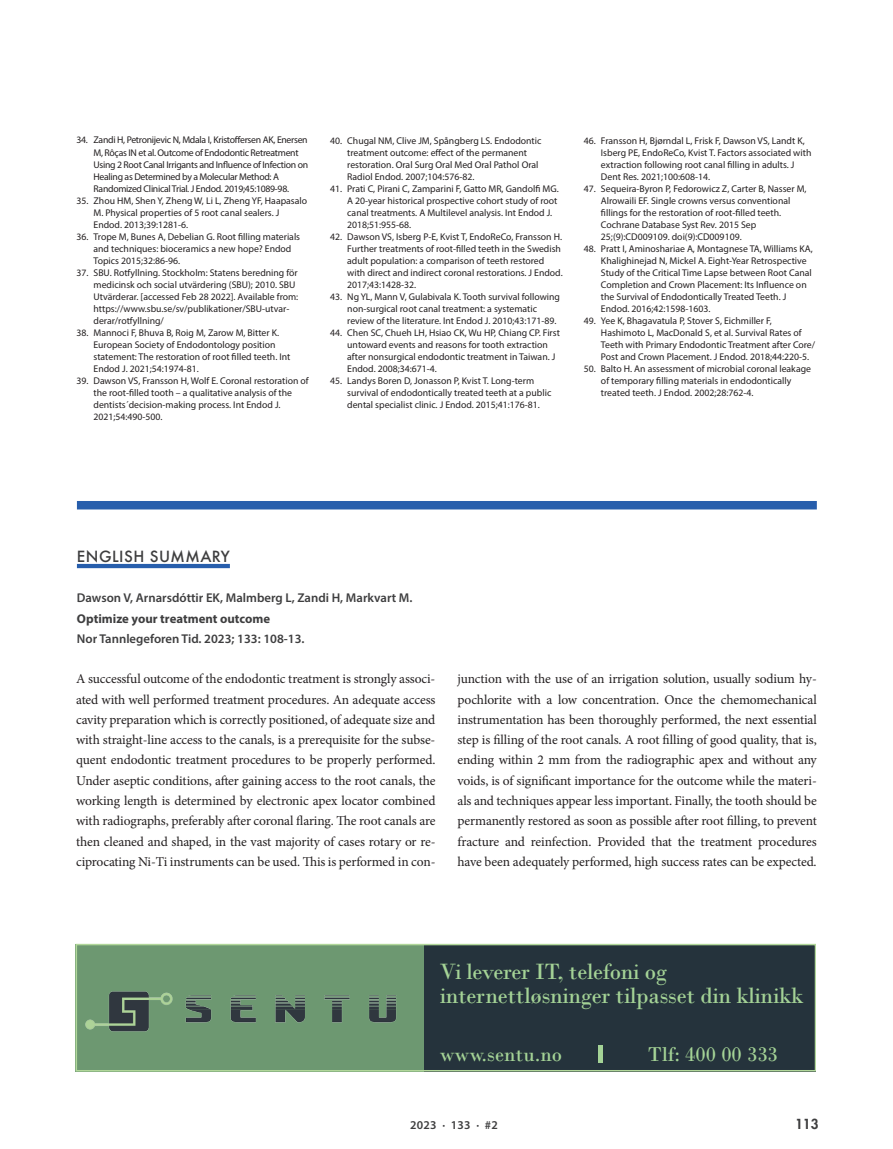
<style>
.page{position:relative;width:893px;height:1149px;background:#fff}
.page>*{position:absolute;margin:0;border:0;box-sizing:border-box;transform-origin:0 0}
.t1{font:23.25px/24px "Bodoni";letter-spacing:-.01em;color:#a4d396}
.t2{font:21px "Bodoni";color:#a4d396}
.t3{font:500 15px "Futura";letter-spacing:.03em;color:#3e3e3f}
.t4{font:13.5px/20.2px "Minion Pro";letter-spacing:-.01em;color:#231f20;text-align:justify}
.t5{font:800 13.5px "Futura Std";color:#3e3e3f}
.t6{font:600 12.75px "Myriad Pro";color:#3e3e3f}
.t7{font:700 12.75px "Myriad Pro";color:#3e3e3f}
.t8{font:600 12px "Myriad Pro";letter-spacing:.02em;color:#3e3e3f}
.t9{font:9.75px/12px "Myriad Pro";color:#231f20}
.t10{font:9.75px/12px "Myriad Pro";letter-spacing:-.03em;color:#231f20}
</style>
<div class="page">
<div style="left:77px;top:563px;width:153px;height:5px;background:#275eac"></div>
<div style="left:77px;top:501px;width:740px;height:8px;background:#275eac"></div>
<div style="left:424px;top:943px;width:391px;height:128px;background:#25333c"></div>
<div style="left:76px;top:943px;width:739px;height:128px;border:2px solid #b1d79a"></div>
<div style="left:598px;top:1044px;width:5px;height:17px;background:#a4d396"></div>
<img style="left:76px;top:943px;width:343px;height:128px">
<p class="t10" style="left:94px;top:134px;width:216px;text-indent:-17px">34. Zandi H, Petronijevic N, Mdala I, Kristoffersen AK, Enersen M, Rôças IN et al. Outcome of Endodontic Retreatment Using 2 Root Canal Irrigants and Influence of Infection on Healing as Determined by a Molecular Method: A Randomized Clinical Trial. J Endod. 2019;45:1089-98.</p>
<p class="t9" style="left:94px;top:194px;width:215px;text-indent:-17px">35. Zhou HM, Shen Y, Zheng W, Li L, Zheng YF, Haapasalo<br>M. Physical properties of 5 root canal sealers. J<br>Endod. 2013;39:1281-6.</p>
<p class="t9" style="left:94px;top:230px;width:208px;text-indent:-17px">36. Trope M, Bunes A, Debelian G. Root filling materials and techniques: bioceramics a new hope? Endod<br>Topics 2015;32:86-96.</p>
<p class="t9" style="left:94px;top:266px;width:206px;text-indent:-17px">37. SBU. Rotfyllning. Stockholm: Statens beredning för medicinsk och social utvärdering (SBU); 2010. SBU Utvärderar. [accessed Feb 28 2022]. Available from: https://www.sbu.se/sv/publikationer/SBU-utvar&shy;derar/rotfyllning/</p>
<p class="t9" style="left:94px;top:326px;width:198px;text-indent:-17px">38. Mannoci F, Bhuva B, Roig M, Zarow M, Bitter K.<br>European Society of Endodontology position statement: The restoration of root filled teeth. Int Endod J. 2021;54:1974-81.</p>
<p class="t9" style="left:94px;top:374px;width:217px;text-indent:-17px">39. Dawson VS, Fransson H, Wolf E. Coronal restoration of the root-filled tooth – a qualitative analysis of the dentists´decision-making process. Int Endod J.<br>2021;54:490-500.</p>
<p class="t9" style="left:347px;top:134px;width:196px;text-indent:-17px">40. Chugal NM, Clive JM, Spångberg LS. Endodontic treatment outcome: effect of the permanent restoration. Oral Surg Oral Med Oral Pathol Oral Radiol Endod. 2007;104:576-82.</p>
<p class="t9" style="left:347px;top:182px;width:213px;text-indent:-17px">41. Prati C, Pirani C, Zamparini F, Gatto MR, Gandolfi MG.<br>A 20-year historical prospective cohort study of root canal treatments. A Multilevel analysis. Int Endod J.<br>2018;51:955-68.</p>
<p class="t9" style="left:347px;top:230px;width:217px;text-indent:-17px">42. Dawson VS, Isberg P-E, Kvist T, EndoReCo, Fransson H.<br>Further treatments of root-filled teeth in the Swedish adult population: a comparison of teeth restored with direct and indirect coronal restorations. J Endod.<br>2017;43:1428-32.</p>
<p class="t9" style="left:347px;top:290px;width:214px;text-indent:-17px">43. Ng YL, Mann V, Gulabivala K. Tooth survival following non-surgical root canal treatment: a systematic review of the literature. Int Endod J. 2010;43:171-89.</p>
<p class="t9" style="left:347px;top:326px;width:214px;text-indent:-17px">44. Chen SC, Chueh LH, Hsiao CK, Wu HP, Chiang CP. First untoward events and reasons for tooth extraction after nonsurgical endodontic treatment in Taiwan. J Endod. 2008;34:671-4.</p>
<p class="t9" style="left:347px;top:374px;width:206px;text-indent:-17px">45. Landys Boren D, Jonasson P, Kvist T. Long-term survival of endodontically treated teeth at a public dental specialist clinic. J Endod. 2015;41:176-81.</p>
<p class="t9" style="left:601px;top:134px;width:212px;text-indent:-17px">46. Fransson H, Bjørndal L, Frisk F, Dawson VS, Landt K, Isberg PE, EndoReCo, Kvist T. Factors associated with extraction following root canal filling in adults. J Dent Res. 2021;100:608-14.</p>
<p class="t9" style="left:601px;top:182px;width:207px;text-indent:-17px">47. Sequeira-Byron P, Fedorowicz Z, Carter B, Nasser M, Alrowaili EF. Single crowns versus conventional fillings for the restoration of root-filled teeth.<br>Cochrane Database Syst Rev. 2015 Sep 25;(9):CD009109. doi(9):CD009109.</p>
<p class="t9" style="left:601px;top:242px;width:213px;text-indent:-17px">48. Pratt I, Aminoshariae A, Montagnese TA, Williams KA, Khalighinejad N, Mickel A. Eight-Year Retrospective Study of the Critical Time Lapse between Root Canal Completion and Crown Placement: Its Influence on the Survival of Endodontically Treated Teeth. J Endod. 2016;42:1598-1603.</p>
<p class="t9" style="left:601px;top:314px;width:216px;text-indent:-17px">49. Yee K, Bhagavatula P, Stover S, Eichmiller F, Hashimoto L, MacDonald S, et al. Survival Rates of Teeth with Primary Endodontic Treatment after Core/ Post and Crown Placement. J Endod. 2018;44:220-5.</p>
<p class="t9" style="left:601px;top:362px;width:212px;text-indent:-17px">50. Balto H. An assessment of microbial coronal leakage of temporary filling materials in endodontically treated teeth. J Endod. 2002;28:762-4.</p>
<h3 class="t3" style="left:77px;top:545px;width:154px">ENGLISH SUMMARY</h3>
<h3 class="t6" style="left:77px;top:589px;width:337px">Dawson V, Arnarsdóttir EK, Malmberg L, Zandi H, Markvart M.</h3>
<h3 class="t7" style="left:77px;top:609px;width:195px">Optimize your treatment outcome</h3>
<h3 class="t6" style="left:77px;top:630px;width:229px">Nor Tannlegeforen Tid. 2023; 133: 108-13.</h3>
<p class="t4" style="left:76px;top:668px;width:361px">A successful outcome of the endodontic treatment is strongly associ&shy;ated with well performed treatment procedures. An adequate access cavity preparation which is correctly positioned, of adequate size and with straight-line access to the canals, is a prerequisite for the subse&shy;quent endodontic treatment procedures to be properly performed.<br>Under aseptic conditions, after gaining access to the root canals, the working length is determined by electronic apex locator combined with radiographs, preferably after coronal flaring. The root canals are then cleaned and shaped, in the vast majority of cases rotary or re&shy;ciprocating Ni-Ti instruments can be used. This is performed in con-</p>
<p class="t4" style="left:457px;top:668px;width:361px">junction with the use of an irrigation solution, usually sodium hy&shy;pochlorite with a low concentration. Once the chemomechanical instrumentation has been thoroughly performed, the next essential step is filling of the root canals. A root filling of good quality, that is, ending within 2 mm from the radiographic apex and without any voids, is of significant importance for the outcome while the materi&shy;als and techniques appear less important. Finally, the tooth should be permanently restored as soon as possible after root filling, to prevent fracture and reinfection. Provided that the treatment procedures have been adequately performed, high success rates can be expected.</p>
<h1 class="t1" style="left:440px;top:959px;width:365px">Vi leverer IT, telefoni og internettløsninger tilpasset din klinikk</h1>
<h2 class="t2" style="left:440px;top:1041px;width:124px">www.sentu.no</h2>
<h2 class="t2" style="left:648px;top:1041px;width:131px">Tlf: 400 00 333</h2>
<p class="t8" style="left:410px;top:1117px;width:89px">2023 · 133 · #2</p>
<h3 class="t5" style="left:795px;top:1115px;width:25px">113</h3>
</div>
